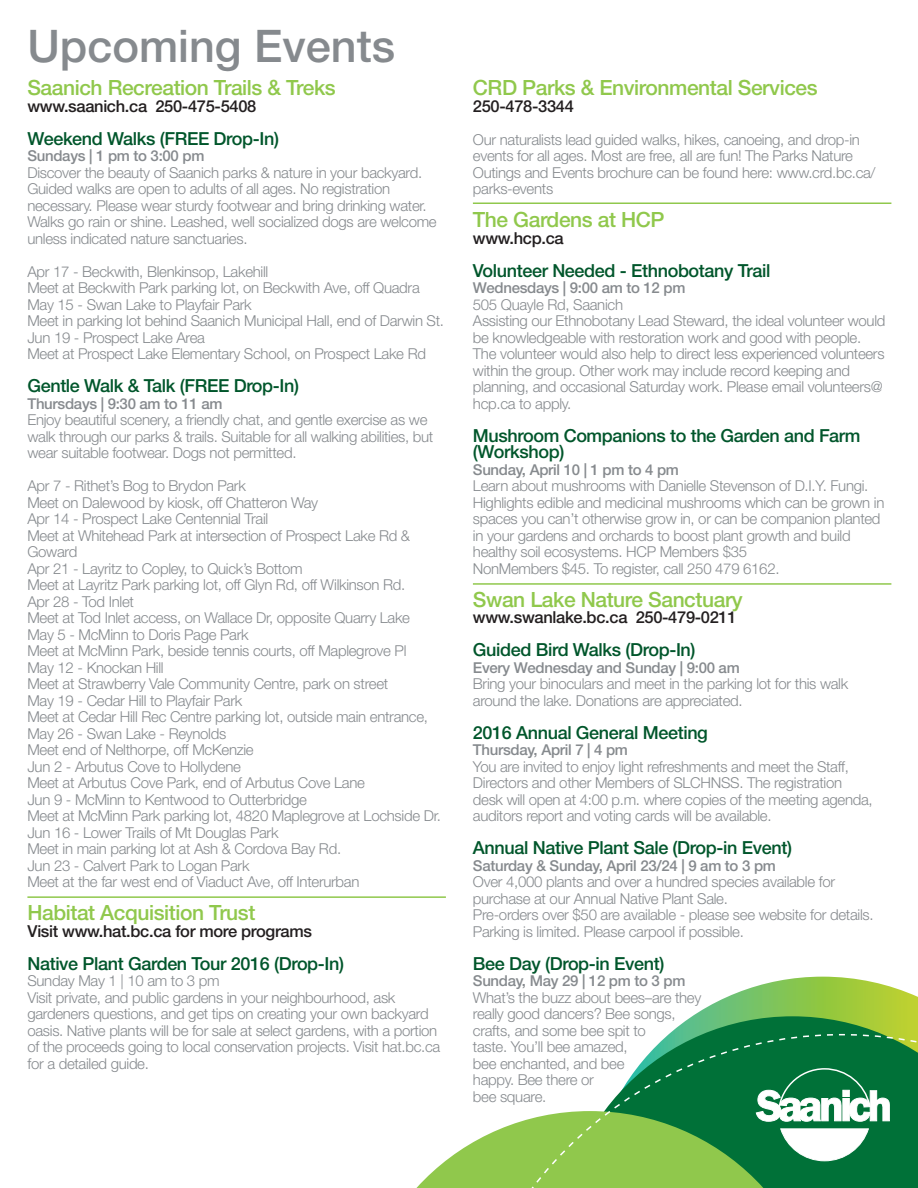
<style>
.page{position:relative;width:918px;height:1188px;background:#fff}
.page>*{position:absolute;margin:0;border:0;box-sizing:border-box;transform-origin:0 0}
.t1{font:500 45px "Helvetica Neue";color:#868a8e}
.t2{font:500 21px "Helvetica Neue";letter-spacing:-.02em;color:#90c84c}
.t3{font:500 18px/16.5px "Helvetica Neue";letter-spacing:-.02em;color:#00562b}
.t4{font:500 16.5px "Helvetica Neue";letter-spacing:-.02em;color:#231f20}
.t5{font:300 15px/16.5px "Helvetica Neue";letter-spacing:-.02em;color:#868a8e}
.t6{font:500 15px "Helvetica Neue";letter-spacing:-.02em;color:#868a8e}
</style>
<div class="page">
<svg style="left:693px;top:977px;width:225px;height:39px"></svg>
<svg style="left:670px;top:1016px;width:248px;height:17px;background:#51a14f"></svg>
<svg style="left:416px;top:1157px;width:35px;height:31px"></svg>
<svg style="left:451px;top:1033px;width:467px;height:155px"></svg>
<hr style="left:27px;top:896px;width:419px;height:2px;background:#90c84c">
<hr style="left:473px;top:583px;width:418px;height:2px;background:#90c84c">
<hr style="left:473px;top:202px;width:418px;height:2px;background:#90c84c">
<h1 class="t1" style="left:27px;top:19px;width:369px">Upcoming Events</h1>
<h2 class="t2" style="left:27px;top:75px;width:310px">Saanich Recreation Trails &amp; Treks</h2>
<p class="t4" style="left:27px;top:96px;width:230px">www.saanich.ca 250-475-5408</p>
<p class="t3" style="left:27px;top:130px;width:253px">Weekend Walks (FREE Drop-In)</p>
<p class="t6" style="left:27px;top:147px;width:179px">Sundays | 1 pm to 3:00 pm</p>
<p class="t5" style="left:27px;top:164px;width:411px">Discover the beauty of Saanich parks &amp; nature in your backyard.<br>Guided walks are open to adults of all ages. No registration necessary. Please wear sturdy footwear and bring drinking water.<br>Walks go rain or shine. Leashed, well socialized dogs are welcome unless indicated nature sanctuaries.</p>
<p class="t5" style="left:27px;top:263px;width:418px">Apr 17 - Beckwith, Blenkinsop, Lakehill<br>Meet at Beckwith Park parking lot, on Beckwith Ave, off Quadra May 15 - Swan Lake to Playfair Park<br>Meet in parking lot behind Saanich Municipal Hall, end of Darwin St.<br>Jun 19 - Prospect Lake Area<br>Meet at Prospect Lake Elementary School, on Prospect Lake Rd</p>
<p class="t3" style="left:27px;top:377px;width:273px">Gentle Walk &amp; Talk (FREE Drop-In)</p>
<p class="t6" style="left:27px;top:394px;width:197px">Thursdays | 9:30 am to 11 am</p>
<p class="t5" style="left:27px;top:411px;width:408px">Enjoy beautiful scenery, a friendly chat, and gentle exercise as we walk through our parks &amp; trails. Suitable for all walking abilities, but wear suitable footwear. Dogs not permitted.</p>
<p class="t5" style="left:27px;top:477px;width:415px">Apr 7 - Rithet’s Bog to Brydon Park<br>Meet on Dalewood by kiosk, off Chatteron Way<br>Apr 14 - Prospect Lake Centennial Trail<br>Meet at Whitehead Park at intersection of Prospect Lake Rd &amp; Goward<br>Apr 21 - Layritz to Copley, to Quick’s Bottom<br>Meet at Layritz Park parking lot, off Glyn Rd, off Wilkinson Rd.<br>Apr 28 - Tod Inlet<br>Meet at Tod Inlet access, on Wallace Dr, opposite Quarry Lake<br>May 5 - McMinn to Doris Page Park<br>Meet at McMinn Park, beside tennis courts, off Maplegrove Pl<br>May 12 - Knockan Hill<br>Meet at Strawberry Vale Community Centre, park on street<br>May 19 - Cedar Hill to Playfair Park<br>Meet at Cedar Hill Rec Centre parking lot, outside main entrance, May 26 - Swan Lake - Reynolds<br>Meet end of Nelthorpe, off McKenzie<br>Jun 2 - Arbutus Cove to Hollydene<br>Meet at Arbutus Cove Park, end of Arbutus Cove Lane<br>Jun 9 - McMinn to Kentwood to Outterbridge<br>Meet at McMinn Park parking lot, 4820 Maplegrove at Lochside Dr.<br>Jun 16 - Lower Trails of Mt Douglas Park<br>Meet in main parking lot at Ash &amp; Cordova Bay Rd.<br>Jun 23 - Calvert Park to Logan Park<br>Meet at the far west end of Viaduct Ave, off Interurban</p>
<h2 class="t2" style="left:27px;top:900px;width:229px">Habitat Acquisition Trust</h2>
<p class="t4" style="left:27px;top:921px;width:286px">Visit www.hat.bc.ca for more programs</p>
<p class="t3" style="left:27px;top:955px;width:318px">Native Plant Garden Tour 2016 (Drop-In)</p>
<p class="t5" style="left:27px;top:972px;width:414px">Sunday May 1 | 10 am to 3 pm<br>Visit private, and public gardens in your neighbourhood, ask gardeners questions, and get tips on creating your own backyard oasis. Native plants will be for sale at select gardens, with a portion of the proceeds going to local conservation projects. Visit hat.bc.ca for a detailed guide.</p>
<h2 class="t2" style="left:473px;top:75px;width:346px">CRD Parks &amp; Environmental Services</h2>
<p class="t4" style="left:473px;top:96px;width:102px">250-478-3344</p>
<p class="t5" style="left:473px;top:131px;width:404px">Our naturalists lead guided walks, hikes, canoeing, and drop-in events for all ages. Most are free, all are fun! The Parks Nature Outings and Events brochure can be found here: www.crd.bc.ca/ parks-events</p>
<h2 class="t2" style="left:473px;top:207px;width:193px">The Gardens at HCP</h2>
<p class="t4" style="left:473px;top:228px;width:92px">www.hcp.ca</p>
<p class="t3" style="left:473px;top:262px;width:299px">Volunteer Needed - Ethnobotany Trail</p>
<p class="t6" style="left:473px;top:279px;width:214px">Wednesdays | 9:00 am to 12 pm</p>
<p class="t5" style="left:473px;top:296px;width:414px">505 Quayle Rd, Saanich<br>Assisting our Ethnobotany Lead Steward, the ideal volunteer would be knowledgeable with restoration work and good with people.<br>The volunteer would also help to direct less experienced volunteers within the group. Other work may include record keeping and planning, and occasional Saturday work. Please email volunteers@ hcp.ca to apply.</p>
<p class="t3" style="left:473px;top:427px;width:389px">Mushroom Companions to the Garden and Farm (Workshop)</p>
<p class="t6" style="left:473px;top:460px;width:208px">Sunday, April 10 | 1 pm to 4 pm</p>
<p class="t5" style="left:473px;top:477px;width:413px">Learn about mushrooms with Danielle Stevenson of D.I.Y. Fungi.<br>Highlights edible and medicinal mushrooms which can be grown in spaces you can’t otherwise grow in, or can be companion planted in your gardens and orchards to boost plant growth and build healthy soil ecosystems. HCP Members $35<br>NonMembers $45. To register, call 250 479 6162.</p>
<h2 class="t2" style="left:473px;top:587px;width:271px">Swan Lake Nature Sanctuary</h2>
<p class="t4" style="left:473px;top:607px;width:265px">www.swanlake.bc.ca 250-479-0211</p>
<p class="t3" style="left:473px;top:641px;width:224px">Guided Bird Walks (Drop-In)</p>
<p class="t6" style="left:473px;top:658px;width:268px">Every Wednesday and Sunday | 9:00 am</p>
<p class="t5" style="left:473px;top:675px;width:377px">Bring your binoculars and meet in the parking lot for this walk around the lake. Donations are appreciated.</p>
<p class="t3" style="left:473px;top:724px;width:237px">2016 Annual General Meeting</p>
<p class="t6" style="left:473px;top:741px;width:157px">Thursday, April 7 | 4 pm</p>
<p class="t5" style="left:473px;top:758px;width:401px">You are invited to enjoy light refreshments and meet the Staff, Directors and other Members of SLCHNSS. The registration desk will open at 4:00 p.m. where copies of the meeting agenda, auditors report and voting cards will be available.</p>
<p class="t3" style="left:473px;top:839px;width:321px">Annual Native Plant Sale (Drop-in Event)</p>
<p class="t6" style="left:473px;top:856px;width:305px">Saturday &amp; Sunday, April 23/24 | 9 am to 3 pm</p>
<p class="t5" style="left:473px;top:873px;width:402px">Over 4,000 plants and over a hundred species available for purchase at our Annual Native Plant Sale.<br>Pre-orders over $50 are available - please see website for details.<br>Parking is limited. Please carpool if possible.</p>
<p class="t3" style="left:473px;top:955px;width:193px">Bee Day (Drop-in Event)</p>
<p class="t6" style="left:473px;top:972px;width:214px">Sunday, May 29 | 12 pm to 3 pm</p>
<p class="t5" style="left:473px;top:989px;width:230px">What’s the buzz about bees–are they really good dancers? Bee songs, crafts, and some bee spit to<br>taste. You’ll bee amazed,<br>bee enchanted, and bee<br>happy. Bee there or<br>bee square.</p>
</div>
